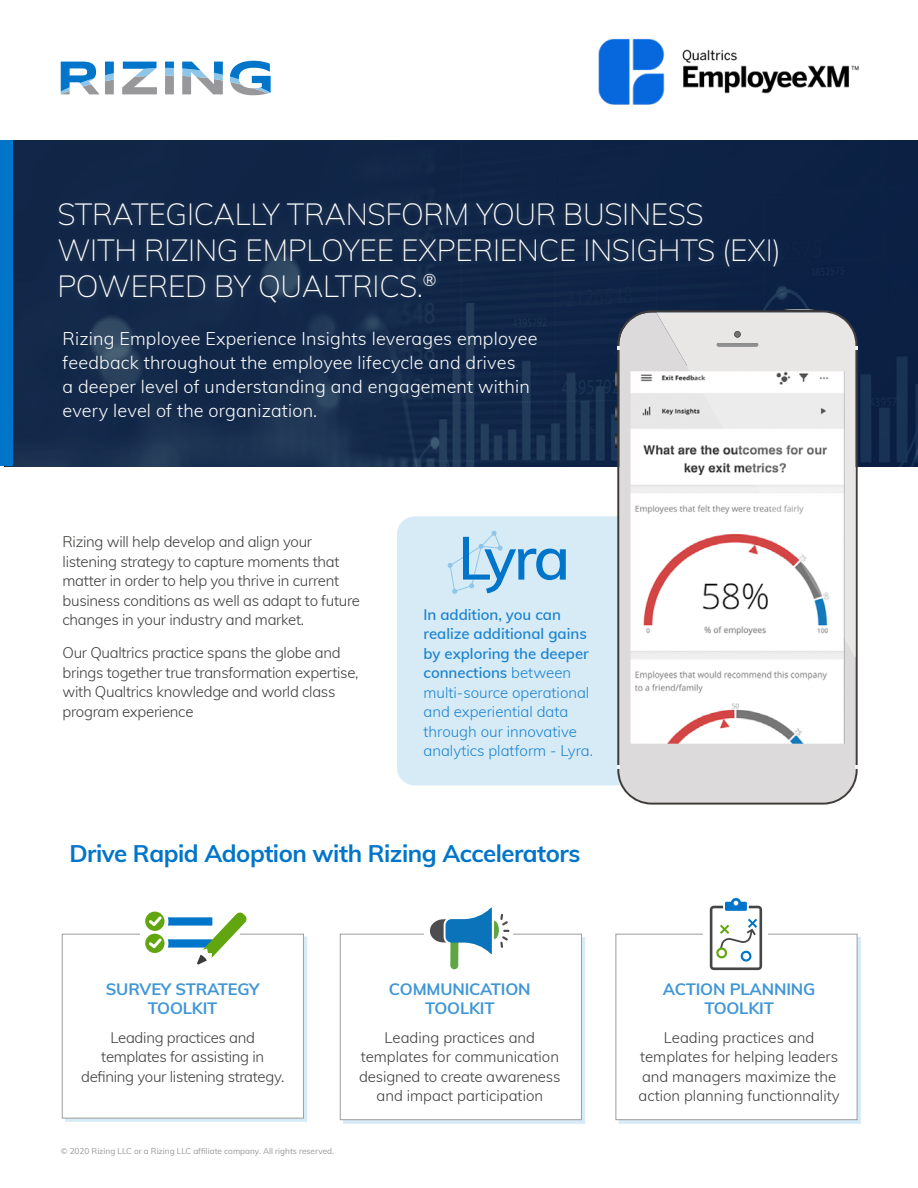
<style>
.page{position:relative;width:918px;height:1188px;background:#fff}
.page>*{position:absolute;margin:0;border:0;box-sizing:border-box;transform-origin:0 0}
.t1{font:200 30px/36px "Muli";letter-spacing:-.01em;color:#fff}
.t2{font:700 24px "Muli";letter-spacing:-.02em;color:#0075c9}
.t3{font:300 18px/24px "Muli";letter-spacing:.01em;color:#fff}
.t4{font:700 16.5px/19.8px "Muli";letter-spacing:-.01em;color:#4097d6;text-align:center}
.t5{font:300 15px/19.5px "Muli";letter-spacing:-.02em;color:#3c3c3b}
.t6{font:300 15px/19.5px "Muli";color:#3c3c3b;text-align:center}
.t7{font:300 15px/19.5px "Muli";color:#1a83ce}
.t8{font:8.25px "Muli";color:#98989a}
.s1{font-weight:600}
</style>
<div class="page">
<div style="left:618px;top:937px;width:243px;height:186px;background:#8dc6e8;opacity:.35"></div>
<div style="left:616px;top:934px;width:241px;height:186px;background:#fff;border:1px solid #9d9d9c"></div>
<img style="left:13px;top:140px;width:905px;height:326px">
<div style="left:53px;top:198px;width:732px;height:111px;background:#132849"></div>
<svg style="left:122px;top:62px;width:35px;height:32px"></svg>
<svg style="left:165px;top:62px;width:9px;height:32px"></svg>
<svg style="left:182px;top:62px;width:41px;height:32px"></svg>
<svg style="left:230px;top:61px;width:41px;height:34px"></svg>
<svg style="left:61px;top:62px;width:53px;height:32px"></svg>
<div style="left:0;top:140px;width:13px;height:326px;background:#0075c9"></div>
<div style="left:65px;top:937px;width:242px;height:185px;background:#8dc6e8;opacity:.35"></div>
<div style="left:62px;top:934px;width:242px;height:184px;background:#fff;border:1px solid #9d9d9c"></div>
<div style="left:343px;top:937px;width:242px;height:186px;background:#8dc6e8;opacity:.35"></div>
<div style="left:340px;top:934px;width:242px;height:186px;background:#fff;border:1px solid #9d9d9c"></div>
<div style="left:397px;top:516px;width:220px;height:269px;background:#d7ebf7"></div>
<svg style="left:448px;top:531px;width:118px;height:63px;background:#a8d1ec"></svg>
<img style="left:580px;top:38px;width:296px;height:103px">
<div style="left:141px;top:930px;width:99px;height:9px;background:#fff"></div>
<svg style="left:145px;top:912px;width:102px;height:53px"></svg>
<div style="left:425px;top:931px;width:88px;height:9px;background:#fff"></div>
<svg style="left:430px;top:908px;width:79px;height:61px"></svg>
<svg style="left:703px;top:931px;width:64px;height:9px"></svg>
<svg style="left:710px;top:898px;width:52px;height:72px"></svg>
<img style="left:784px;top:309px;width:32px;height:1px">
<svg style="left:616px;top:434px;width:1px;height:13px"></svg>
<svg style="left:616px;top:407px;width:1px;height:13px"></svg>
<svg style="left:616px;top:371px;width:1px;height:16px"></svg>
<svg style="left:617px;top:310px;width:241px;height:495px"></svg>
<svg style="left:855px;top:765px;width:3px;height:4px"></svg>
<svg style="left:855px;top:346px;width:3px;height:4px"></svg>
<svg style="left:656px;top:312px;width:199px;height:345px"></svg>
<hr style="left:717px;top:343px;width:41px;height:3px;background:#8f8f8f;border-radius:2px">
<svg style="left:734px;top:331px;width:7px;height:7px"></svg>
<h1 class="t1" style="left:57px;top:195px;width:725px">STRATEGICALLY TRANSFORM YOUR BUSINESS<br>WITH RIZING EMPLOYEE EXPERIENCE INSIGHTS (EXI)<br>POWERED BY QUALTRICS.<sup>®</sup></h1>
<p class="t3" style="left:63px;top:325px;width:476px">Rizing Employee Experience Insights leverages employee feedback throughout the employee lifecycle and drives<br>a deeper level of understanding and engagement within every level of the organization.</p>
<p class="t5" style="left:63px;top:531px;width:299px">Rizing will help develop and align your listening strategy to capture moments that matter in order to help you thrive in current business conditions as well as adapt to future changes in your industry and market.</p>
<p class="t5" style="left:63px;top:642px;width:298px">Our Qualtrics practice spans the globe and brings together true transformation expertise, with Qualtrics knowledge and world class program experience</p>
<p class="t7" style="left:424px;top:604px;width:171px"><span class="s1">In addition, you can realize additional gains by exploring the deeper connections</span> between multi-source operational and experiential data through our innovative analytics platform - Lyra.</p>
<h2 class="t2" style="left:69px;top:836px;width:513px">Drive Rapid Adoption with Rizing Accelerators</h2>
<p class="t4" style="left:106px;top:978px;width:155px">SURVEY STRATEGY<br>TOOLKIT</p>
<p class="t5" style="left:81px;top:1027px;width:205px;text-align:center">Leading practices and templates for assisting in defining your listening strategy.</p>
<p class="t8" style="left:61px;top:1145px;width:275px">© 2020 Rizing LLC or a Rizing LLC affiliate company. All rights reserved.</p>
<p class="t4" style="left:389px;top:978px;width:143px">COMMUNICATION<br>TOOLKIT</p>
<p class="t6" style="left:359px;top:1027px;width:203px">Leading practices and templates for communication designed to create awareness and impact participation</p>
<p class="t4" style="left:663px;top:978px;width:154px">ACTION PLANNING<br>TOOLKIT</p>
<p class="t6" style="left:638px;top:1027px;width:203px">Leading practices and templates for helping leaders and managers maximize the action planning functionnality</p>
</div>
